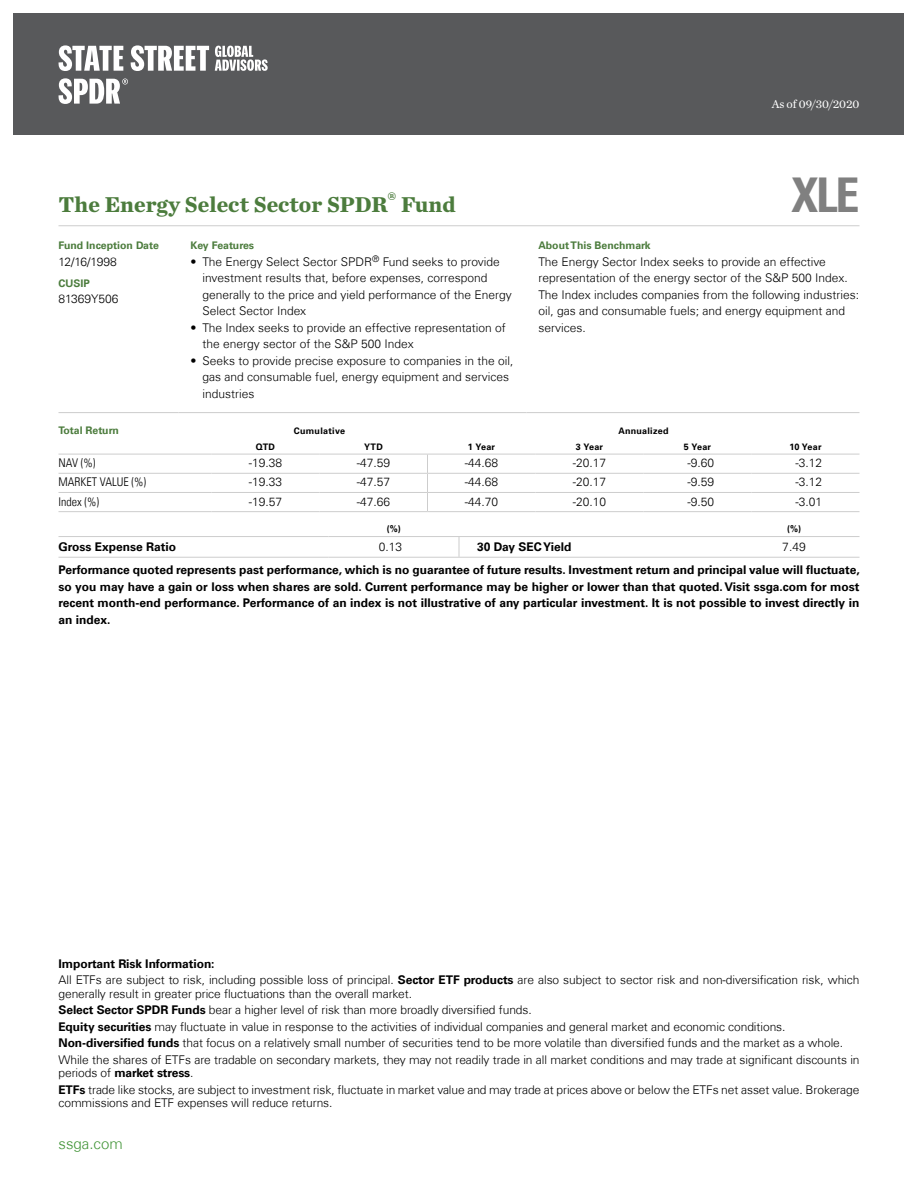
<style>
.page{position:relative;width:918px;height:1188px;background:#fff}
.page>*{position:absolute;margin:0;border:0;box-sizing:border-box;transform-origin:0 0}
.Ticker{font:48px "Univers Com 67 Bold Cond";color:#808080}
.Factsheet_Title{font:700 22.5px "Chronicle Text G1";color:#4c7c3d}
.t1{font:300 15px "Univers Com 45";color:#439539}
.Footnote_8pt{font:300 12px/13.5px "Univers Com 45";letter-spacing:-.005em;color:#000}
.Text{font:300 12px/16.5px "Univers Com 45";color:#000}
.Disclaimer{font:700 12px/16.5px "Univers Com 65";color:#000;text-align:justify}
.Performance_Value{font:300 12px "Univers Com 45";color:#000}
.Performance_Item{font:700 12px "Univers Com 65";color:#000}
.Performance_Item-2{font:12px "Univers Com 47 Light Cond";color:#000}
.Footnote_8pt-2{font:700 12px "Univers Com 65";letter-spacing:-.005em;color:#000}
.Date{font:12px "Chronicle Text G1";letter-spacing:-.005em;color:#fff}
.t2{font:700 10.5px "Univers Com 65";color:#4c7c3d}
.Header{font:700 9px "Univers Com 65";letter-spacing:.03em;color:#000}
.Performance_Table_St{font:700 9px "Univers Com 65";letter-spacing:.03em;color:#000}
.s1{font-family:"Univers Com 65";font-weight:700}
</style>
<div class="page">
<div style="left:14px;top:14px;width:890px;height:121px;background:#58595b"></div>
<hr style="left:58px;top:412px;width:120px;height:1px;background:#cdcdcd">
<hr style="left:178px;top:412px;width:348px;height:1px;background:#cdcdcd">
<hr style="left:526px;top:412px;width:334px;height:1px;background:#cdcdcd">
<hr style="left:58px;top:454px;width:154px;height:1px;background:#cdcdcd">
<hr style="left:212px;top:454px;width:108px;height:1px;background:#cdcdcd">
<hr style="left:320px;top:454px;width:108px;height:1px;background:#cdcdcd">
<hr style="left:428px;top:454px;width:108px;height:1px;background:#cdcdcd">
<hr style="left:536px;top:454px;width:108px;height:1px;background:#cdcdcd">
<hr style="left:644px;top:454px;width:108px;height:1px;background:#cdcdcd">
<hr style="left:752px;top:454px;width:108px;height:1px;background:#cdcdcd">
<hr style="left:58px;top:473px;width:154px;height:1px;background:#cdcdcd">
<hr style="left:212px;top:473px;width:108px;height:1px;background:#cdcdcd">
<hr style="left:320px;top:473px;width:108px;height:1px;background:#cdcdcd">
<hr style="left:428px;top:473px;width:108px;height:1px;background:#cdcdcd">
<hr style="left:536px;top:473px;width:108px;height:1px;background:#cdcdcd">
<hr style="left:644px;top:473px;width:108px;height:1px;background:#cdcdcd">
<hr style="left:752px;top:473px;width:108px;height:1px;background:#cdcdcd">
<hr style="left:58px;top:492px;width:154px;height:1px;background:#cdcdcd">
<hr style="left:212px;top:492px;width:108px;height:1px;background:#cdcdcd">
<hr style="left:320px;top:492px;width:108px;height:1px;background:#cdcdcd">
<hr style="left:428px;top:492px;width:108px;height:1px;background:#cdcdcd">
<hr style="left:536px;top:492px;width:108px;height:1px;background:#cdcdcd">
<hr style="left:644px;top:492px;width:108px;height:1px;background:#cdcdcd">
<hr style="left:752px;top:492px;width:108px;height:1px;background:#cdcdcd">
<hr style="left:58px;top:511px;width:154px;height:1px;background:#cdcdcd">
<hr style="left:212px;top:511px;width:108px;height:1px;background:#cdcdcd">
<hr style="left:320px;top:511px;width:108px;height:1px;background:#cdcdcd">
<hr style="left:428px;top:511px;width:108px;height:1px;background:#cdcdcd">
<hr style="left:536px;top:511px;width:108px;height:1px;background:#cdcdcd">
<hr style="left:644px;top:511px;width:108px;height:1px;background:#cdcdcd">
<hr style="left:752px;top:511px;width:108px;height:1px;background:#cdcdcd">
<svg style="left:427px;top:454px;width:1px;height:57px"></svg>
<hr style="left:58px;top:536px;width:270px;height:1px;background:#cdcdcd">
<hr style="left:328px;top:536px;width:131px;height:1px;background:#cdcdcd">
<hr style="left:459px;top:536px;width:270px;height:1px;background:#cdcdcd">
<hr style="left:729px;top:536px;width:131px;height:1px;background:#cdcdcd">
<hr style="left:58px;top:557px;width:270px;height:1px;background:#cdcdcd">
<hr style="left:459px;top:557px;width:270px;height:1px;background:#cdcdcd">
<hr style="left:729px;top:557px;width:131px;height:1px;background:#cdcdcd">
<svg style="left:459px;top:537px;width:1px;height:20px"></svg>
<hr style="left:328px;top:557px;width:131px;height:1px;background:#cdcdcd">
<hr style="left:58px;top:225px;width:802px;height:1px;background:#cdcdcd">
<svg style="left:215px;top:46px;width:53px;height:25px"></svg>
<svg style="left:59px;top:45px;width:150px;height:26px"></svg>
<svg style="left:58px;top:78px;width:70px;height:26px"></svg>
<p class="Date" style="left:772px;top:95px;width:89px">As of 09/30/2020</p>
<p class="Factsheet_Title" style="left:58px;top:186px;width:399px">The Energy Select Sector SPDR<sup>®</sup> Fund</p>
<p class="t2" style="left:58px;top:239px;width:102px">Fund Inception Date</p>
<p class="Text" style="left:58px;top:253px;width:60px">12/16/1998</p>
<p class="t2" style="left:58px;top:277px;width:33px">CUSIP</p>
<p class="Text" style="left:58px;top:291px;width:62px">81369Y506</p>
<p class="t2" style="left:190px;top:239px;width:65px">Key Features</p>
<p class="Text" style="left:202px;top:253px;width:311px;text-indent:-12px">• The Energy Select Sector SPDR<sup>®</sup> Fund seeks to provide investment results that, before expenses, correspond generally to the price and yield performance of the Energy Select Sector Index</p>
<p class="Text" style="left:202px;top:319px;width:305px;text-indent:-12px">• The Index seeks to provide an effective representation of the energy sector of the S&amp;P 500 Index</p>
<p class="Text" style="left:202px;top:352px;width:312px;text-indent:-12px">• Seeks to provide precise exposure to companies in the oil, gas and consumable fuel, energy equipment and services industries</p>
<p class="Ticker" style="left:791px;top:165px;width:70px">XLE</p>
<p class="t2" style="left:538px;top:239px;width:114px">About This Benchmark</p>
<p class="Text" style="left:538px;top:253px;width:322px">The Energy Sector Index seeks to provide an effective representation of the energy sector of the S&amp;P 500 Index.<br>The Index includes companies from the following industries: oil, gas and consumable fuels; and energy equipment and services.</p>
<p class="t2" style="left:58px;top:424px;width:62px">Total Return</p>
<p class="Performance_Table_St" style="left:294px;top:426px;width:53px">Cumulative</p>
<p class="Performance_Table_St" style="left:618px;top:426px;width:52px">Annualized</p>
<p class="Header" style="left:256px;top:441px;width:21px">QTD</p>
<p class="Header" style="left:364px;top:441px;width:20px">YTD</p>
<p class="Header" style="left:468px;top:441px;width:29px">1 Year</p>
<p class="Header" style="left:576px;top:441px;width:29px">3 Year</p>
<p class="Header" style="left:684px;top:441px;width:29px">5 Year</p>
<p class="Header" style="left:789px;top:441px;width:34px">10 Year</p>
<p class="Performance_Item-2" style="left:58px;top:456px;width:38px">NAV (%)</p>
<p class="Performance_Value" style="left:249px;top:456px;width:35px">-19.38</p>
<p class="Performance_Value" style="left:357px;top:456px;width:35px">-47.59</p>
<p class="Performance_Value" style="left:465px;top:456px;width:35px">-44.68</p>
<p class="Performance_Value" style="left:573px;top:456px;width:35px">-20.17</p>
<p class="Performance_Value" style="left:687px;top:456px;width:28px">-9.60</p>
<p class="Performance_Value" style="left:795px;top:456px;width:28px">-3.12</p>
<p class="Performance_Item-2" style="left:58px;top:475px;width:89px">MARKET VALUE (%)</p>
<p class="Performance_Value" style="left:249px;top:475px;width:35px">-19.33</p>
<p class="Performance_Value" style="left:357px;top:475px;width:35px">-47.57</p>
<p class="Performance_Value" style="left:465px;top:475px;width:35px">-44.68</p>
<p class="Performance_Value" style="left:573px;top:475px;width:35px">-20.17</p>
<p class="Performance_Value" style="left:687px;top:475px;width:28px">-9.59</p>
<p class="Performance_Value" style="left:795px;top:475px;width:28px">-3.12</p>
<p class="Performance_Item-2" style="left:58px;top:494px;width:42px">Index (%)</p>
<p class="Performance_Value" style="left:249px;top:494px;width:35px">-19.57</p>
<p class="Performance_Value" style="left:357px;top:494px;width:35px">-47.66</p>
<p class="Performance_Value" style="left:465px;top:494px;width:35px">-44.70</p>
<p class="Performance_Value" style="left:573px;top:494px;width:35px">-20.10</p>
<p class="Performance_Value" style="left:687px;top:494px;width:28px">-9.50</p>
<p class="Performance_Value" style="left:795px;top:494px;width:28px">-3.01</p>
<p class="Header" style="left:387px;top:524px;width:15px">(%)</p>
<p class="Header" style="left:787px;top:524px;width:15px">(%)</p>
<p class="Performance_Item" style="left:58px;top:540px;width:119px">Gross Expense Ratio</p>
<p class="Performance_Value" style="left:379px;top:540px;width:25px">0.13</p>
<p class="Performance_Item" style="left:477px;top:540px;width:96px">30 Day SEC Yield</p>
<p class="Performance_Value" style="left:782px;top:540px;width:25px">7.49</p>
<p class="Disclaimer" style="left:58px;top:562px;width:803px">Performance quoted represents past performance, which is no guarantee of future results. Investment return and principal value will fluctuate, so you may have a gain or loss when shares are sold. Current performance may be higher or lower than that quoted. Visit ssga.com for most recent month-end performance. Performance of an index is not illustrative of any particular investment. It is not possible to invest directly in an index.</p>
<p class="Footnote_8pt-2" style="left:58px;top:956px;width:158px">Important Risk Information:</p>
<p class="Footnote_8pt" style="left:58px;top:973px;width:802px">All ETFs are subject to risk, including possible loss of principal. <span class="s1">Sector ETF products</span> are also subject to sector risk and non-diversification risk, which generally result in greater price fluctuations than the overall market.</p>
<p class="Footnote_8pt" style="left:58px;top:1003px;width:475px"><span class="s1">Select Sector SPDR Funds</span> bear a higher level of risk than more broadly diversified funds.</p>
<p class="Footnote_8pt" style="left:58px;top:1019px;width:729px"><span class="s1">Equity securities</span> may fluctuate in value in response to the activities of individual companies and general market and economic conditions.</p>
<p class="Footnote_8pt" style="left:58px;top:1036px;width:786px"><span class="s1">Non-diversified funds</span> that focus on a relatively small number of securities tend to be more volatile than diversified funds and the market as a whole.</p>
<p class="Footnote_8pt" style="left:58px;top:1052px;width:803px">While the shares of ETFs are tradable on secondary markets, they may not readily trade in all market conditions and may trade at significant discounts in periods of <span class="s1">market stress</span>.</p>
<p class="Footnote_8pt" style="left:58px;top:1082px;width:802px"><span class="s1">ETFs</span> trade like stocks, are subject to investment risk, fluctuate in market value and may trade at prices above or below the ETFs net asset value. Brokerage commissions and ETF expenses will reduce returns.</p>
<p class="t1" style="left:58px;top:1135px;width:66px">ssga.com</p>
</div>
